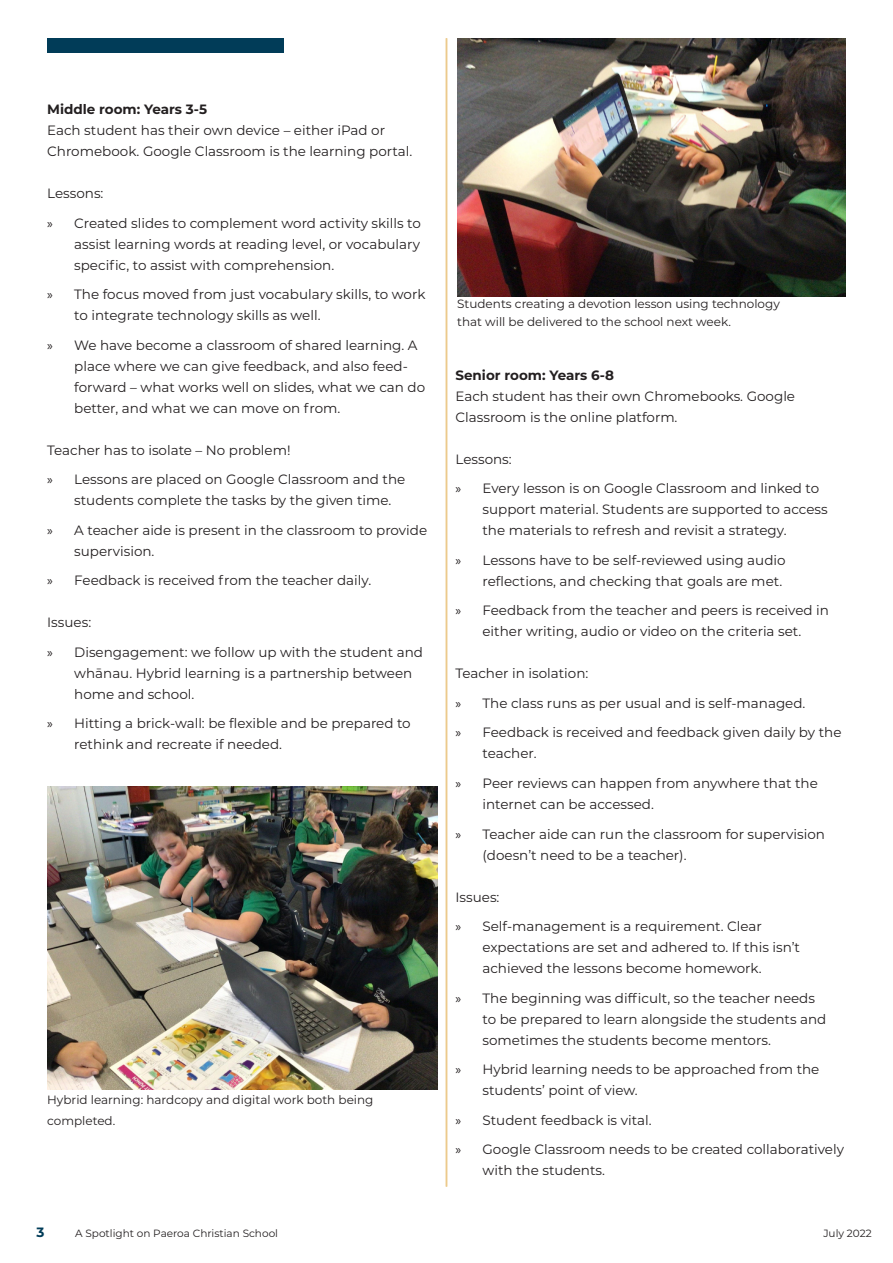
<style>
.page{position:relative;width:893px;height:1263px;background:#fff}
.page>*{position:absolute;margin:0;border:0;box-sizing:border-box;transform-origin:0 0}
.t1{font:13.5px/21px "Montserrat";color:#231f20}
.t2{font:700 13.5px "Montserrat";color:#231f20}
.t3{font:700 13.5px "Montserrat";color:#013c58}
.t4{font:12px/21px "Montserrat";color:#231f20}
.t5{font:10.5px "Montserrat";color:#231f20}
.s1{font-family:"Myriad Pro"}
</style>
<div class="page">
<hr style="left:446px;top:38px;width:1px;height:1148px;background:#ecca8c">
<div style="left:47px;top:38px;width:236px;height:15px;background:#013c58"></div>
<img style="left:47px;top:787px;width:390px;height:302px">
<img style="left:457px;top:38px;width:389px;height:258px">
<p class="t2" style="left:47px;top:100px;width:161px">Middle room: Years 3-5</p>
<p class="t1" style="left:47px;top:120px;width:367px">Each student has their own device – either iPad or<br>Chromebook. Google Classroom is the learning portal.</p>
<p class="t1" style="left:47px;top:183px;width:58px">Lessons:</p>
<p class="t1" style="left:74px;top:212px;width:348px;text-align:justify;text-indent:-27px"><span class="s1">»</span> Created slides to complement word activity skills to assist learning words at reading level, or vocabulary specific, to assist with comprehension.</p>
<p class="t1" style="left:74px;top:284px;width:353px;text-indent:-27px"><span class="s1">»</span> The focus moved from just vocabulary skills, to work to integrate technology skills as well.</p>
<p class="t1" style="left:74px;top:334px;width:352px;text-indent:-27px"><span class="s1">»</span> We have become a classroom of shared learning. A place where we can give feedback, and also feed&shy;forward – what works well on slides, what we can do better, and what we can move on from.</p>
<p class="t1" style="left:47px;top:439px;width:245px">Teacher has to isolate – No problem!</p>
<p class="t1" style="left:74px;top:469px;width:333px;text-indent:-27px"><span class="s1">»</span> Lessons are placed on Google Classroom and the students complete the tasks by the given time.</p>
<p class="t1" style="left:74px;top:519px;width:354px;text-indent:-27px"><span class="s1">»</span> A teacher aide is present in the classroom to provide supervision.</p>
<p class="t1" style="left:47px;top:570px;width:325px"><span class="s1">»</span> Feedback is received from the teacher daily.</p>
<p class="t1" style="left:47px;top:612px;width:45px">Issues:</p>
<p class="t1" style="left:74px;top:641px;width:350px;text-indent:-27px"><span class="s1">»</span> Disengagement: we follow up with the student and whānau. Hybrid learning is a partnership between home and school.</p>
<p class="t1" style="left:74px;top:713px;width:338px;text-indent:-27px"><span class="s1">»</span> Hitting a brick-wall: be flexible and be prepared to rethink and recreate if needed.</p>
<p class="t4" style="left:47px;top:1088px;width:328px">Hybrid learning: hardcopy and digital work both being completed.</p>
<p class="t4" style="left:457px;top:294px;width:324px;line-height:18px">Students creating a devotion lesson using technology that will be delivered to the school next week.</p>
<p class="t2" style="left:455px;top:365px;width:160px">Senior room: Years 6-8</p>
<p class="t1" style="left:455px;top:385px;width:341px">Each student has their own Chromebooks. Google<br>Classroom is the online platform.</p>
<p class="t1" style="left:455px;top:448px;width:58px">Lessons:</p>
<p class="t1" style="left:482px;top:478px;width:347px;text-indent:-27px"><span class="s1">»</span> Every lesson is on Google Classroom and linked to support material. Students are supported to access the materials to refresh and revisit a strategy.</p>
<p class="t1" style="left:455px;top:549px;width:332px;text-align:right"><span class="s1">»</span> Lessons have to be self-reviewed using audio reflections, and checking that goals are met.</p>
<p class="t1" style="left:455px;top:600px;width:375px;text-align:center"><span class="s1">»</span> Feedback from the teacher and peers is received in either writing, audio or video on the criteria set.</p>
<p class="t1" style="left:455px;top:663px;width:134px">Teacher in isolation:</p>
<p class="t1" style="left:455px;top:692px;width:351px"><span class="s1">»</span> The class runs as per usual and is self-managed.</p>
<p class="t1" style="left:482px;top:722px;width:361px;text-indent:-27px"><span class="s1">»</span> Feedback is received and feedback given daily by the teacher.</p>
<p class="t1" style="left:482px;top:772px;width:337px;text-indent:-27px"><span class="s1">»</span> Peer reviews can happen from anywhere that the internet can be accessed.</p>
<p class="t1" style="left:482px;top:823px;width:344px;text-indent:-27px"><span class="s1">»</span> Teacher aide can run the classroom for supervision (doesn’t need to be a teacher).</p>
<p class="t1" style="left:455px;top:886px;width:45px">Issues:</p>
<p class="t1" style="left:482px;top:915px;width:319px;text-indent:-27px"><span class="s1">»</span> Self-management is a requirement. Clear expectations are set and adhered to. If this isn’t achieved the lessons become homework.</p>
<p class="t1" style="left:482px;top:987px;width:345px;text-indent:-27px"><span class="s1">»</span> The beginning was difficult, so the teacher needs to be prepared to learn alongside the students and sometimes the students become mentors.</p>
<p class="t1" style="left:482px;top:1058px;width:338px;text-indent:-27px"><span class="s1">»</span> Hybrid learning needs to be approached from the students’ point of view.</p>
<p class="t1" style="left:455px;top:1109px;width:198px"><span class="s1">»</span> Student feedback is vital.</p>
<p class="t1" style="left:482px;top:1138px;width:363px;text-indent:-27px"><span class="s1">»</span> Google Classroom needs to be created collaboratively with the students.</p>
<p class="t3" style="left:37px;top:1222px;width:9px">3</p>
<p class="t5" style="left:75px;top:1226px;width:204px">A Spotlight on Paeroa Christian School</p>
<p class="t5" style="left:823px;top:1226px;width:50px">July 2022</p>
</div>
